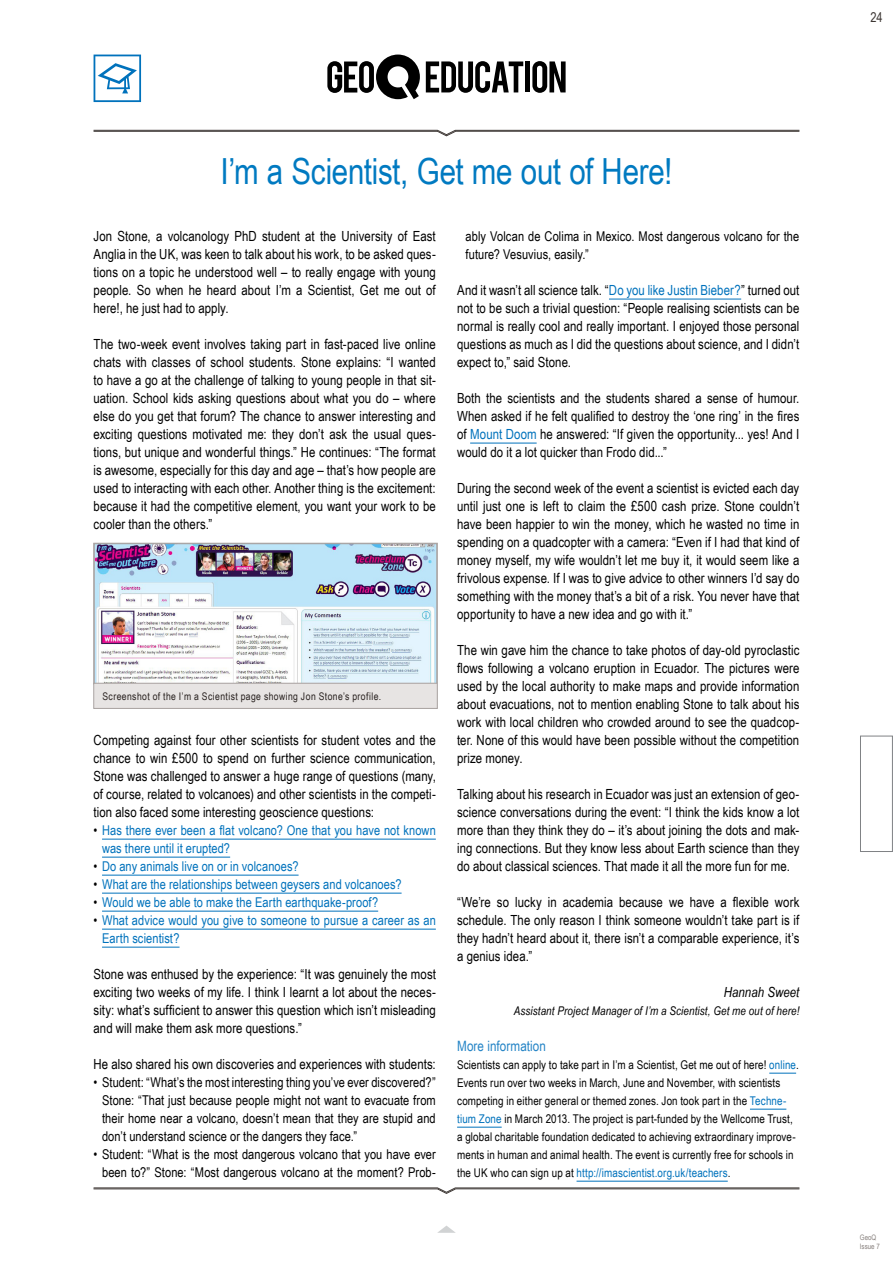
<style>
.page{position:relative;width:893px;height:1263px;background:#fff}
.page>*{position:absolute;margin:0;border:0;box-sizing:border-box;transform-origin:0 0}
.t1{font:36px "Arial Narrow";letter-spacing:-.01em;color:#007ac1}
.t2{font:14.25px "Arial Narrow";letter-spacing:.005em;color:#2484c6}
.t3{font:13.95px/18px "Arial Narrow";letter-spacing:.005em;color:#000;text-align:justify}
.t4{font:italic 13.95px "Arial Narrow";letter-spacing:.005em;color:#000}
.t5{font:13.5px/18px "Arial Narrow";letter-spacing:.005em;color:#000;text-align:justify}
.t6{font:13.5px/18px "Arial Narrow";letter-spacing:.005em;color:#0072bc}
.t7{font:13.5px "Arial Narrow";color:#3c3633}
.t8{font:12px/18px "Arial Narrow";letter-spacing:.01em;color:#000}
.t9{font:italic 12px "Arial Narrow";letter-spacing:.01em;color:#000}
.t10{font:10.5px "Arial Narrow";letter-spacing:.04em;color:#28211f}
.t11{font:7.5px/9px "Arial Narrow";color:#88817e}
.s1{color:#000}
.s2{color:#0072bc}
</style>
<div class="page">
<svg style="left:437px;top:1225px;width:19px;height:8px"></svg>
<svg style="left:93px;top:130px;width:707px;height:6px"></svg>
<svg style="left:327px;top:55px;width:93px;height:44px"></svg>
<svg style="left:426px;top:61px;width:97px;height:32px"></svg>
<div style="left:525px;top:61px;width:5px;height:31px;background:#000"></div>
<svg style="left:532px;top:61px;width:34px;height:32px"></svg>
<svg style="left:94px;top:55px;width:47px;height:47px"></svg>
<div style="left:860px;top:736px;width:33px;height:116px;border:1px solid #808285"></div>
<hr style="left:102px;top:839px;width:334px;height:1px;background:#0072bc">
<hr style="left:102px;top:857px;width:128px;height:1px;background:#0072bc">
<hr style="left:102px;top:875px;width:197px;height:1px;background:#0072bc">
<hr style="left:102px;top:893px;width:300px;height:1px;background:#0072bc">
<hr style="left:102px;top:911px;width:276px;height:1px;background:#0072bc">
<hr style="left:102px;top:929px;width:334px;height:1px;background:#0072bc">
<hr style="left:102px;top:947px;width:78px;height:1px;background:#0072bc">
<hr style="left:609px;top:299px;width:132px;height:1px;background:#0072bc">
<hr style="left:470px;top:443px;width:67px;height:1px;background:#0072bc">
<svg style="left:769px;top:1073px;width:27px;height:1px"></svg>
<hr style="left:750px;top:1109px;width:36px;height:1px;background:#0072bc">
<hr style="left:457px;top:1127px;width:45px;height:1px;background:#0072bc">
<hr style="left:577px;top:1181px;width:151px;height:1px;background:#0072bc">
<img style="left:93px;top:543px;width:345px;height:141px">
<div style="left:94px;top:544px;width:343px;height:139px;border:1px solid #a9a3a1"></div>
<div style="left:94px;top:683px;width:343px;height:25px;background:#e7e4e3"></div>
<div style="left:94px;top:683px;width:343px;height:26px;border:1px solid #a9a3a1"></div>
<svg style="left:93px;top:1187px;width:707px;height:7px"></svg>
<h1 class="t1" style="left:220px;top:144px;width:453px">I’m a Scientist, Get me out of Here!</h1>
<p class="t3" style="left:94px;top:226px;width:344px">Jon Stone, a volcanology PhD student at the University of East Anglia in the UK, was keen to talk about his work, to be asked ques&shy;tions on a topic he understood well – to really engage with young people. So when he heard about I’m a Scientist, Get me out of here!, he just had to apply.</p>
<p class="t3" style="left:94px;top:334px;width:344px">The two-week event involves taking part in fast-paced live online chats with classes of school students. Stone explains: “I wanted to have a go at the challenge of talking to young people in that sit&shy;uation. School kids asking questions about what you do – where else do you get that forum? The chance to answer interesting and exciting questions motivated me: they don’t ask the usual ques&shy;tions, but unique and wonderful things.” He continues: “The format is awesome, especially for this day and age – that’s how people are used to interacting with each other. Another thing is the excitement: because it had the competitive element, you want your work to be cooler than the others.”</p>
<p class="t10" style="left:102px;top:688px;width:280px">Screenshot of the I’m a Scientist page showing Jon Stone’s profile.</p>
<p class="t3" style="left:94px;top:730px;width:344px">Competing against four other scientists for student votes and the chance to win £500 to spend on further science communication, Stone was challenged to answer a huge range of questions (many, of course, related to volcanoes) and other scientists in the competi&shy;tion also faced some interesting geoscience questions:</p>
<p class="t6" style="left:102px;top:820px;width:335px;text-indent:-8px"><span class="s1">•</span> Has there ever been a flat volcano? One that you have not known was there until it erupted?</p>
<p class="t6" style="left:94px;top:856px;width:206px"><span class="s1">•</span> Do any animals live on or in volcanoes?</p>
<p class="t6" style="left:94px;top:874px;width:309px"><span class="s1">•</span> What are the relationships between geysers and volcanoes?</p>
<p class="t6" style="left:94px;top:892px;width:286px"><span class="s1">•</span> Would we be able to make the Earth earthquake-proof?</p>
<p class="t6" style="left:102px;top:910px;width:335px;text-indent:-9px"><span class="s1">•</span> What advice would you give to someone to pursue a career as an<br>Earth scientist?</p>
<p class="t3" style="left:94px;top:964px;width:344px">Stone was enthused by the experience: “It was genuinely the most exciting two weeks of my life. I think I learnt a lot about the neces&shy;sity: what’s sufficient to answer this question which isn’t misleading and will make them ask more questions.”</p>
<p class="t3" style="left:94px;top:1054px;width:344px">He also shared his own discoveries and experiences with students:</p>
<p class="t5" style="left:102px;top:1072px;width:335px;text-indent:-9px">• Student: “What’s the most interesting thing you’ve ever discovered?” Stone: “That just because people might not want to evacuate from their home near a volcano, doesn’t mean that they are stupid and don’t understand science or the dangers they face.”</p>
<p class="t5" style="left:94px;top:1144px;width:344px;text-align:right">• Student: “What is the most dangerous volcano that you have ever been to?” Stone: “Most dangerous volcano at the moment? Prob-</p>
<p class="t5" style="left:466px;top:226px;width:335px">ably Volcan de Colima in Mexico. Most dangerous volcano for the future? Vesuvius, easily.”</p>
<p class="t3" style="left:457px;top:280px;width:344px">And it wasn’t all science talk. “<span class="s2">Do you like Justin Bieber?</span>” turned out not to be such a trivial question: “People realising scientists can be normal is really cool and really important. I enjoyed those personal questions as much as I did the questions about science, and I didn’t expect to,” said Stone.</p>
<p class="t3" style="left:457px;top:388px;width:344px">Both the scientists and the students shared a sense of humour.<br>When asked if he felt qualified to destroy the ‘one ring’ in the fires of <span class="s2">Mount Doom</span> he answered: “If given the opportunity... yes! And I would do it a lot quicker than Frodo did...”</p>
<p class="t3" style="left:457px;top:478px;width:344px">During the second week of the event a scientist is evicted each day until just one is left to claim the £500 cash prize. Stone couldn’t have been happier to win the money, which he wasted no time in spending on a quadcopter with a camera: “Even if I had that kind of money myself, my wife wouldn’t let me buy it, it would seem like a frivolous expense. If I was to give advice to other winners I’d say do something with the money that’s a bit of a risk. You never have that opportunity to have a new idea and go with it.”</p>
<p class="t3" style="left:457px;top:640px;width:344px">The win gave him the chance to take photos of day-old pyroclastic flows following a volcano eruption in Ecuador. The pictures were used by the local authority to make maps and provide information about evacuations, not to mention enabling Stone to talk about his work with local children who crowded around to see the quadcop&shy;ter. None of this would have been possible without the competition prize money.</p>
<p class="t3" style="left:457px;top:784px;width:344px">Talking about his research in Ecuador was just an extension of geo&shy;science conversations during the event: “I think the kids know a lot more than they think they do – it’s about joining the dots and mak&shy;ing connections. But they know less about Earth science than they do about classical sciences. That made it all the more fun for me.</p>
<p class="t3" style="left:457px;top:892px;width:344px">“We’re so lucky in academia because we have a flexible work schedule. The only reason I think someone wouldn’t take part is if they hadn’t heard about it, there isn’t a comparable experience, it’s a genius idea.”</p>
<p class="t4" style="left:724px;top:982px;width:77px">Hannah Sweet</p>
<p class="t9" style="left:514px;top:1002px;width:287px">Assistant Project Manager of I’m a Scientist, Get me out of here!</p>
<p class="t2" style="left:457px;top:1035px;width:90px">More information</p>
<p class="t8" style="left:457px;top:1055px;width:343px">Scientists can apply to take part in I’m a Scientist, Get me out of here! <span class="s2">online</span>.<br>Events run over two weeks in March, June and November, with scientists competing in either general or themed zones. Jon took part in the <span class="s2">Techne&shy;tium Zone</span> in March 2013. The project is part-funded by the Wellcome Trust, a global charitable foundation dedicated to achieving extraordinary improve&shy;ments in human and animal health. The event is currently free for schools in the UK who can sign up at <span class="s2">http://imascientist.org.uk/teachers</span>.</p>
<p class="t7" style="left:870px;top:7px;width:14px">24</p>
<p class="t11" style="left:860px;top:1232px;width:21px">GeoQ<br>Issue 7</p>
</div>
